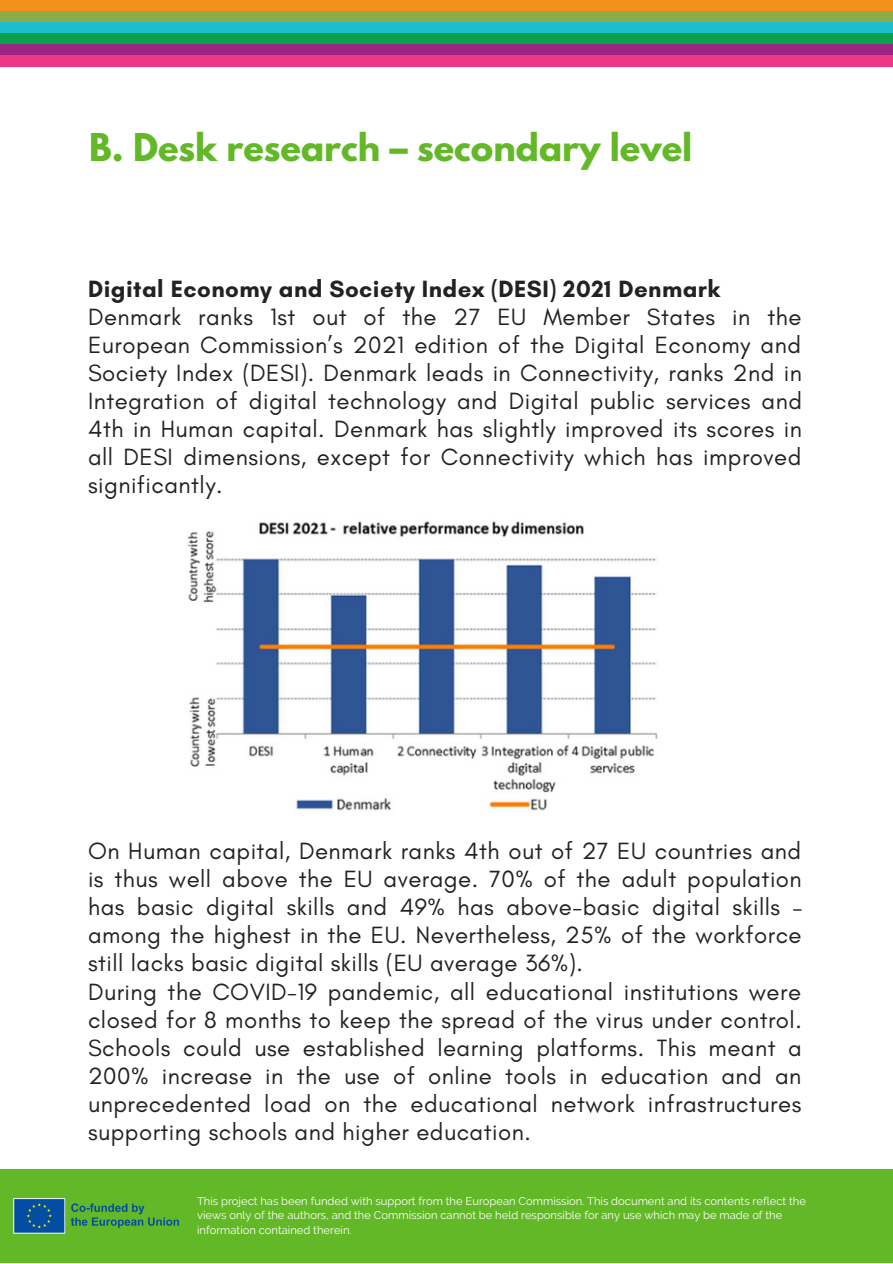
<style>
.page{position:relative;width:893px;height:1264px;background:#fff}
.page>*{position:absolute;margin:0;border:0;box-sizing:border-box;transform-origin:0 0}
.t1{font:700 33.9px "League Spartan";color:#63b827}
.t2{font:24px/28px "Glacial Indifference";letter-spacing:.02em;color:#222;text-align:justify}
.t3{font:700 24px "Glacial Indifference";letter-spacing:.02em;color:#222}
.t4{font:11.1px/14.9px "Raleway";color:#fff}
</style>
<div class="page">
<div style="left:0;top:1169px;width:892px;height:27px;background:#63b827"></div>
<div style="left:0;top:1181px;width:892px;height:81px;background:#63b827"></div>
<div style="left:0;top:0;width:892px;height:11px;background:#f5911b"></div>
<div style="left:0;top:11px;width:892px;height:11px;background:#8cab49"></div>
<div style="left:0;top:22px;width:892px;height:11px;background:#1cbecc"></div>
<div style="left:0;top:33px;width:892px;height:11px;background:#0aa14a"></div>
<div style="left:0;top:44px;width:892px;height:11px;background:#9a2583"></div>
<div style="left:0;top:55px;width:892px;height:11px;background:#ed388a"></div>
<img style="left:13px;top:1198px;width:166px;height:36px">
<img style="left:187px;top:521px;width:471px;height:290px">
<h1 class="t1" style="left:89px;top:131px;width:604px">B. Desk research – secondary level</h1>
<p class="t3" style="left:88px;top:274px;width:633px">Digital Economy and Society Index (DESI) 2021 Denmark</p>
<p class="t2" style="left:88px;top:302px;width:715px">Denmark ranks 1st out of the 27 EU Member States in the European Commission’s 2021 edition of the Digital Economy and Society Index (DESI). Denmark leads in Connectivity, ranks 2nd in Integration of digital technology and Digital public services and 4th in Human capital. Denmark has slightly improved its scores in all DESI dimensions, except for Connectivity which has improved significantly.</p>
<p class="t2" style="left:88px;top:836px;width:715px;text-align:left">On Human capital, Denmark ranks 4th out of 27 EU countries and is thus well above the EU average. 70% of the adult population has basic digital skills and 49% has above-basic digital skills – among the highest in the EU. Nevertheless, 25% of the workforce still lacks basic digital skills (EU average 36%).<br>During the COVID-19 pandemic, all educational institutions were closed for 8 months to keep the spread of the virus under control.<br>Schools could use established learning platforms. This meant a 200% increase in the use of online tools in education and an unprecedented load on the educational network infrastructures supporting schools and higher education.</p>
<p class="t4" style="left:197px;top:1193px;width:610px">This project has been funded with support from the European Commission. This document and its contents reflect the views only of the authors, and the Commission cannot be held responsible for any use which may be made of the information contained therein.</p>
</div>
